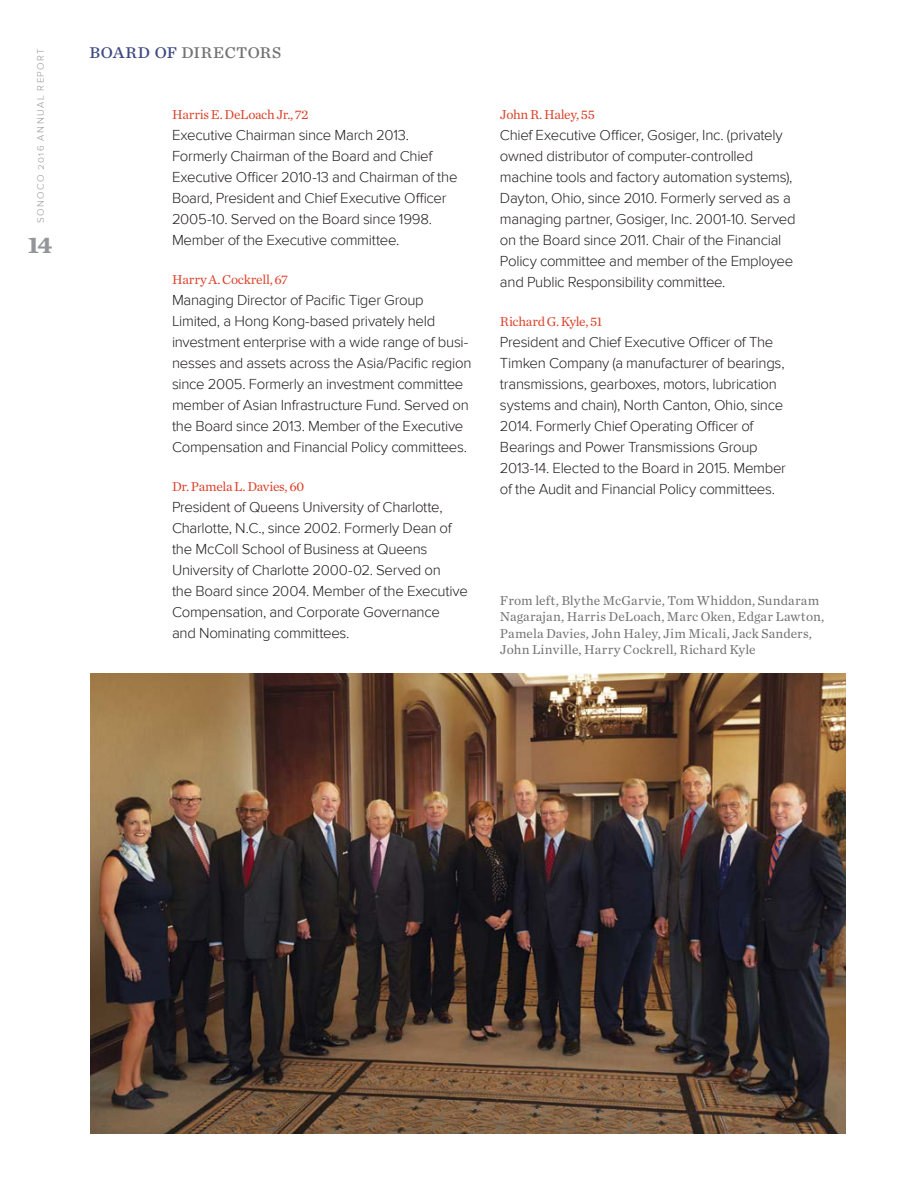
<style>
.page{position:relative;width:918px;height:1188px;background:#fff}
.page>*{position:absolute;margin:0;border:0;box-sizing:border-box;transform-origin:0 0}
.t1{font:700 24.3px "Chronicle Text G4";color:#939598}
.t2{font:21px "Chronicle Text G1";letter-spacing:-.005em;color:#717271}
.text16-letter{font:300 15px/21px "Proxima Nova";letter-spacing:-.02em;color:#231f20}
.cutlines_16{font:13.5px/16.5px "Chronicle Text G1";letter-spacing:.005em;color:#717271}
.exec_names16{font:13.5px "Chronicle Text G1";letter-spacing:-.025em;color:#da432b}
.t3{font:300 9.75px "Proxima Nova S";letter-spacing:.15em;color:#939598}
.s1{color:#3e4981}
</style>
<div class="page">
<img style="left:90px;top:673px;width:756px;height:461px">
<p class="t3" style="left:35px;top:223px;width:177px;rotate:-90deg">SONOCO 2016 ANNUAL REPORT</p>
<p class="t1" style="left:28px;top:226px;width:26px">14</p>
<p class="t2" style="left:89px;top:36px;width:194px"><span class="s1">board of</span> directors</p>
<p class="exec_names16" style="left:172px;top:104px;width:138px">Harris E. DeLoach Jr., 72</p>
<p class="text16-letter" style="left:172px;top:124px;width:287px">Executive Chairman since March 2013.<br>Formerly Chairman of the Board and Chief Executive Officer 2010-13 and Chairman of the Board, President and Chief Executive Officer 2005-10. Served on the Board since 1998.<br>Member of the Executive committee.</p>
<p class="exec_names16" style="left:172px;top:269px;width:118px">Harry A. Cockrell, 67</p>
<p class="text16-letter" style="left:172px;top:289px;width:301px">Managing Director of Pacific Tiger Group Limited, a Hong Kong-based privately held investment enterprise with a wide range of busi&shy;nesses and assets across the Asia/Pacific region since 2005. Formerly an investment committee member of Asian Infrastructure Fund. Served on the Board since 2013. Member of the Executive Compensation and Financial Policy committees.</p>
<p class="exec_names16" style="left:172px;top:476px;width:134px">Dr. Pamela L. Davies, 60</p>
<p class="text16-letter" style="left:172px;top:496px;width:297px">President of Queens University of Charlotte, Charlotte, N.C., since 2002. Formerly Dean of the McColl School of Business at Queens University of Charlotte 2000-02. Served on<br>the Board since 2004. Member of the Executive Compensation, and Corporate Governance<br>and Nominating committees.</p>
<p class="exec_names16" style="left:500px;top:104px;width:96px">John R. Haley, 55</p>
<p class="text16-letter" style="left:500px;top:124px;width:297px">Chief Executive Officer, Gosiger, Inc. (privately owned distributor of computer-controlled machine tools and factory automation systems), Dayton, Ohio, since 2010. Formerly served as a managing partner, Gosiger, Inc. 2001-10. Served on the Board since 2011. Chair of the Financial Policy committee and member of the Employee and Public Responsibility committee.</p>
<p class="exec_names16" style="left:500px;top:311px;width:104px">Richard G. Kyle, 51</p>
<p class="text16-letter" style="left:500px;top:331px;width:287px">President and Chief Executive Officer of The Timken Company (a manufacturer of bearings, transmissions, gearboxes, motors, lubrication systems and chain), North Canton, Ohio, since 2014. Formerly Chief Operating Officer of Bearings and Power Transmissions Group 2013-14. Elected to the Board in 2015. Member of the Audit and Financial Policy committees.</p>
<p class="cutlines_16" style="left:500px;top:591px;width:326px">From left, Blythe McGarvie, Tom Whiddon, Sundaram Nagarajan, Harris DeLoach, Marc Oken, Edgar Lawton, Pamela Davies, John Haley, Jim Micali, Jack Sanders, John Linville, Harry Cockrell, Richard Kyle</p>
</div>
